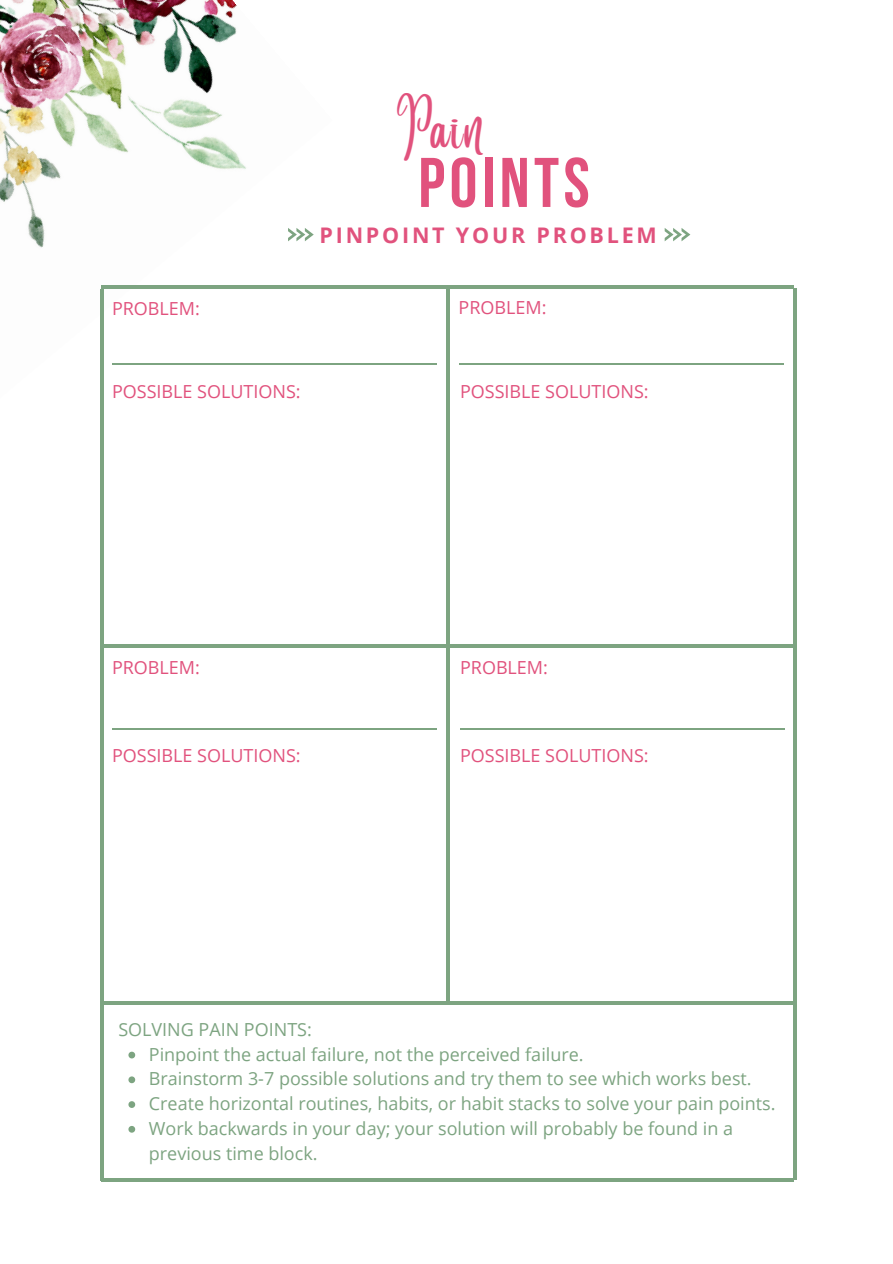
<style>
.page{position:relative;width:893px;height:1264px;background:#fff}
.page>*{position:absolute;margin:0;border:0;box-sizing:border-box;transform-origin:0 0}
.t1{font:700 70.05px "Bebas Neue";letter-spacing:.065em;color:#e1527d}
.t2{font:44.55px "Angelina";color:#e1527d}
.t3{font:700 21.45px "Open Sans";letter-spacing:.13em;color:#e1527d}
.t4{font:18px/24.8px "Open Sans";color:#7da481}
.t5{font:18px "Open Sans";color:#e1527d}
</style>
<div class="page">
<img style="left:0;top:0;width:333px;height:507px">
<hr style="left:101px;top:286px;width:692px;height:3px;background:#7da481">
<hr style="left:102px;top:644px;width:692px;height:4px;background:#7da481">
<hr style="left:100px;top:1001px;width:692px;height:3px;background:#7da481">
<svg style="left:102px;top:1177px;width:692px;height:4px;fill:#7da481"></svg>
<hr style="left:446px;top:288px;width:4px;height:714px;background:#7da481">
<hr style="left:100px;top:290px;width:3px;height:890px;background:#7da481">
<hr style="left:793px;top:288px;width:3px;height:891px;background:#7da481">
<hr style="left:112px;top:363px;width:325px;height:2px;background:#7da481">
<hr style="left:458px;top:363px;width:325px;height:2px;background:#7da481">
<hr style="left:460px;top:727px;width:324px;height:2px;background:#7da481">
<hr style="left:112px;top:727px;width:325px;height:2px;background:#7da481">
<svg style="left:128px;top:1051px;width:7px;height:7px"></svg>
<svg style="left:128px;top:1076px;width:7px;height:7px"></svg>
<svg style="left:128px;top:1101px;width:7px;height:6px"></svg>
<svg style="left:128px;top:1126px;width:7px;height:6px"></svg>
<svg style="left:664px;top:228px;width:26px;height:13px"></svg>
<svg style="left:288px;top:228px;width:26px;height:13px"></svg>
<h2 class="t2" style="left:397px;top:120px;width:88px">Pain</h2>
<h1 class="t1" style="left:418px;top:154px;width:173px">POINTS</h1>
<p class="t3" style="left:319px;top:220px;width:339px">PINPOINT YOUR PROBLEM</p>
<p class="t5" style="left:112px;top:296px;width:89px">PROBLEM:</p>
<p class="t5" style="left:458px;top:295px;width:89px">PROBLEM:</p>
<p class="t5" style="left:112px;top:378px;width:190px">POSSIBLE SOLUTIONS:</p>
<p class="t5" style="left:460px;top:378px;width:190px">POSSIBLE SOLUTIONS:</p>
<p class="t5" style="left:112px;top:655px;width:89px">PROBLEM:</p>
<p class="t5" style="left:460px;top:655px;width:89px">PROBLEM:</p>
<p class="t5" style="left:112px;top:742px;width:190px">POSSIBLE SOLUTIONS:</p>
<p class="t5" style="left:460px;top:742px;width:190px">POSSIBLE SOLUTIONS:</p>
<p class="t4" style="left:118px;top:1016px;width:195px">SOLVING PAIN POINTS:</p>
<p class="t4" style="left:149px;top:1041px;width:628px">Pinpoint the actual failure, not the perceived failure.<br>Brainstorm 3-7 possible solutions and try them to see which works best.<br>Create horizontal routines, habits, or habit stacks to solve your pain points.<br>Work backwards in your day; your solution will probably be found in a previous time block.</p>
</div>
